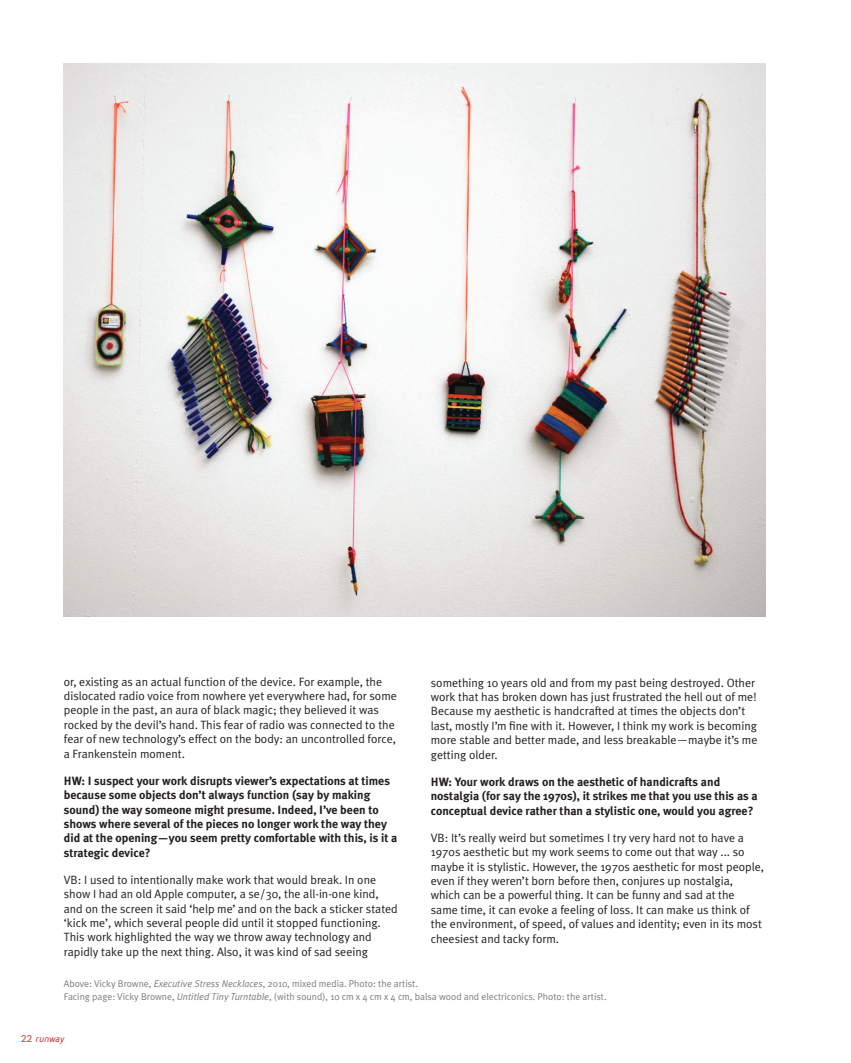
<style>
.page{position:relative;width:851px;height:1063px;background:#fff}
.page>*{position:absolute;margin:0;border:0;box-sizing:border-box;transform-origin:0 0}
.body_text_article{font:12px/14.4px "Meta Plus Normal";color:#231f20}
.body_text_article-2{font:700 12px/14.4px "Meta Plus";color:#231f20}
.image_credit{font:9.75px "Meta Plus Normal";color:#797d80}
.t1{font:italic 9px "Beta Sans Norm";letter-spacing:-.02em;color:#c22626}
.s1{font-style:italic}
.s2{font-family:"Caecilia LT Std";font-style:normal;font-size:9.75px}
</style>
<div class="page">
<img style="left:64px;top:64px;width:701px;height:553px">
<p class="body_text_article" style="left:64px;top:674px;width:334px">or, existing as an actual function of the device. For example, the dislocated radio voice from nowhere yet everywhere had, for some people in the past, an aura of black magic; they believed it was rocked by the devil’s hand. This fear of radio was connected to the fear of new technology’s effect on the body: an uncontrolled force, a Frankenstein moment.</p>
<p class="body_text_article-2" style="left:64px;top:773px;width:335px">HW: I suspect your work disrupts viewer’s expectations at times because some objects don’t always function (say by making sound) the way someone might presume. Indeed, I’ve been to shows where several of the pieces no longer work the way they did at the opening—you seem pretty comfortable with this, is it a strategic device?</p>
<p class="body_text_article" style="left:64px;top:872px;width:335px">VB: I used to intentionally make work that would break. In one show I had an old Apple computer, a se/30, the all-in-one kind, and on the screen it said ‘help me’ and on the back a sticker stated ‘kick me’, which several people did until it stopped functioning.<br>This work highlighted the way we throw away technology and rapidly take up the next thing. Also, it was kind of sad seeing</p>
<p class="image_credit" style="left:64px;top:978px;width:355px">Above: Vicky Browne, <span class="s1">Executive Stress Necklaces</span>, 2010, mixed media. Photo: the artist.</p>
<p class="image_credit" style="left:64px;top:991px;width:544px">Facing page: Vicky Browne, <span class="s1">Untitled Tiny Turntable</span>, (with sound), 10 cm x 4 cm x 4 cm, balsa wood and electriconics. Photo: the artist.</p>
<p class="body_text_article" style="left:431px;top:675px;width:328px">something 10 years old and from my past being destroyed. Other work that has broken down has just frustrated the hell out of me!<br>Because my aesthetic is handcrafted at times the objects don’t last, mostly I’m fine with it. However, I think my work is becoming more stable and better made, and less breakable—maybe it’s me getting older.</p>
<p class="body_text_article-2" style="left:431px;top:774px;width:328px">HW: Your work draws on the aesthetic of handicrafts and nostalgia (for say the 1970s), it strikes me that you use this as a conceptual device rather than a stylistic one, would you agree?</p>
<p class="body_text_article" style="left:431px;top:830px;width:335px">VB: It’s really weird but sometimes I try very hard not to have a 1970s aesthetic but my work seems to come out that way ... so maybe it is stylistic. However, the 1970s aesthetic for most people, even if they weren’t born before then, conjures up nostalgia, which can be a powerful thing. It can be funny and sad at the same time, it can evoke a feeling of loss. It can make us think of the environment, of speed, of values and identity; even in its most cheesiest and tacky form.</p>
<p class="t1" style="left:21px;top:1033px;width:45px"><span class="s2">22</span> runway</p>
</div>
